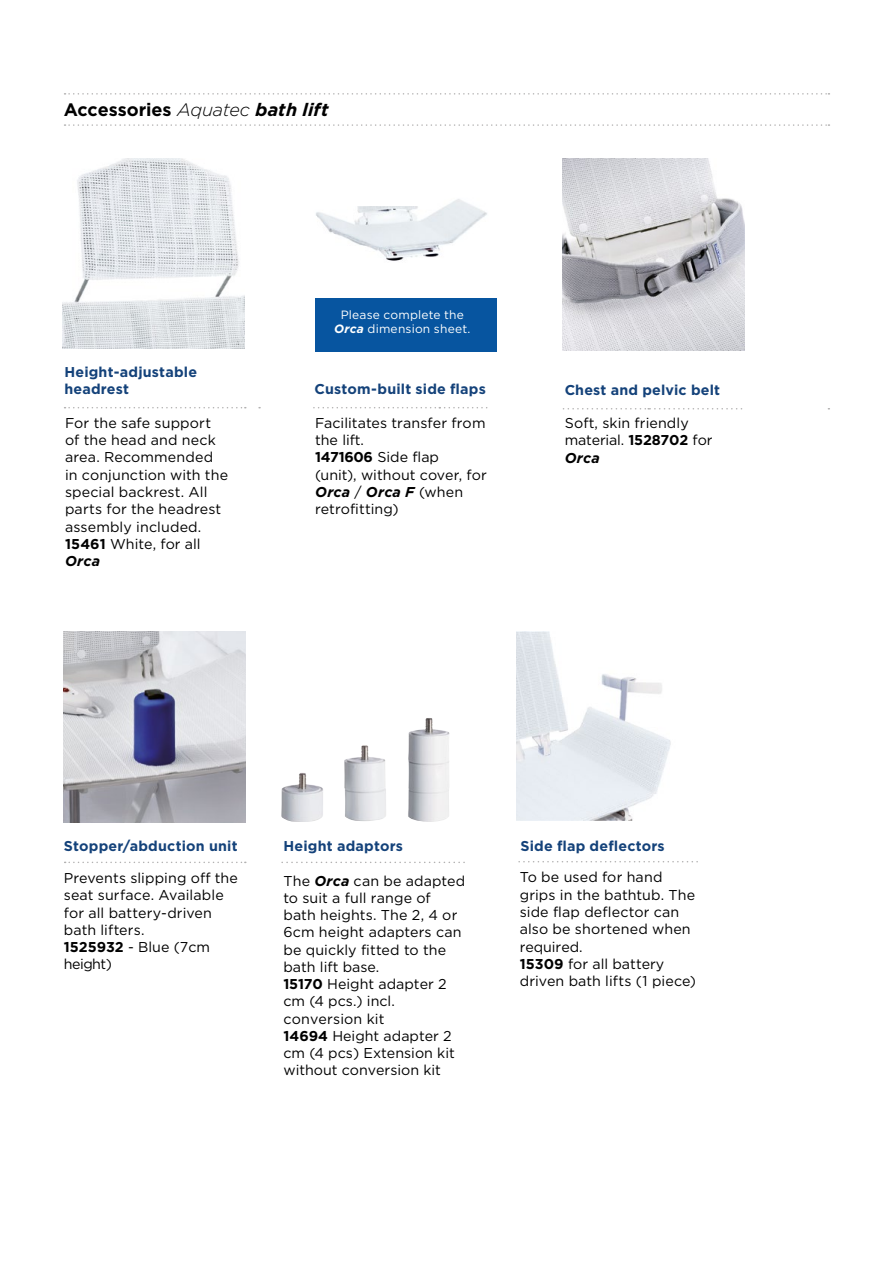
<style>
.page{position:relative;width:893px;height:1263px;background:#fff}
.page>*{position:absolute;margin:0;border:0;box-sizing:border-box;transform-origin:0 0}
.t1{font:700 18px "Gotham";color:#000}
.t2{font:14.25px/17.2px "Gotham";letter-spacing:.005em;color:#000}
.t3{font:700 14.25px/17.2px "Gotham";letter-spacing:.015em;color:#14427a}
.t4{font:12px/14.4px "Gotham";letter-spacing:.015em;color:#fff;text-align:center}
.s1{font-weight:300;font-style:italic}
.s2{font-style:italic}
.s3{font-weight:700}
.s4{font-weight:700;font-style:italic}
</style>
<div class="page">
<svg style="left:65px;top:93px;width:764px;height:2px"></svg>
<svg style="left:65px;top:124px;width:764px;height:2px"></svg>
<img style="left:62px;top:159px;width:182px;height:190px">
<svg style="left:65px;top:407px;width:181px;height:1px"></svg>
<img style="left:64px;top:631px;width:182px;height:192px">
<img style="left:344px;top:718px;width:106px;height:104px">
<img style="left:516px;top:631px;width:155px;height:189px">
<svg style="left:65px;top:862px;width:181px;height:1px"></svg>
<svg style="left:519px;top:861px;width:179px;height:1px"></svg>
<img style="left:316px;top:199px;width:171px;height:62px">
<img style="left:563px;top:158px;width:181px;height:192px">
<svg style="left:563px;top:408px;width:180px;height:1px"></svg>
<svg style="left:314px;top:407px;width:174px;height:1px"></svg>
<svg style="left:282px;top:862px;width:183px;height:1px"></svg>
<div style="left:315px;top:298px;width:182px;height:54px;background:#0755a0"></div>
<p class="t1" style="left:64px;top:98px;width:266px">Accessories <span class="s1">Aquatec</span> <span class="s2">bath lift</span></p>
<p class="t3" style="left:64px;top:363px;width:134px">Height-adjustable headrest</p>
<p class="t2" style="left:65px;top:414px;width:165px">For the safe support of the head and neck area. Recommended in conjunction with the special backrest. All parts for the headrest assembly included.<br><span class="s3">15461</span> White, for all<br><span class="s4">Orca</span></p>
<p class="t4" style="left:334px;top:307px;width:138px">Please complete the<br><span class="s4">Orca</span> dimension sheet.</p>
<p class="t3" style="left:314px;top:380px;width:173px">Custom-built side flaps</p>
<p class="t2" style="left:315px;top:414px;width:173px">Facilitates transfer from the lift.<br><span class="s3">1471606</span> Side flap<br>(unit), without cover, for<br><span class="s4">Orca</span> / <span class="s4">Orca F</span> (when retrofitting)</p>
<p class="t3" style="left:565px;top:381px;width:157px">Chest and pelvic belt</p>
<p class="t2" style="left:565px;top:414px;width:149px">Soft, skin friendly material. <span class="s3">1528702</span> for<br><span class="s4">Orca</span></p>
<p class="t3" style="left:64px;top:837px;width:175px">Stopper/abduction unit</p>
<p class="t2" style="left:64px;top:869px;width:176px">Prevents slipping off the seat surface. Available for all battery-driven bath lifters.<br><span class="s3">1525932</span> - Blue (7cm height)</p>
<p class="t3" style="left:283px;top:837px;width:121px">Height adaptors</p>
<p class="t2" style="left:283px;top:872px;width:183px">The <span class="s4">Orca</span> can be adapted to suit a full range of bath heights. The 2, 4 or<br>6cm height adapters can be quickly fitted to the bath lift base.<br><span class="s3">15170</span> Height adapter 2 cm (4 pcs.) incl. conversion kit<br><span class="s3">14694</span> Height adapter 2 cm (4 pcs) Extension kit without conversion kit</p>
<p class="t3" style="left:520px;top:837px;width:146px">Side flap deflectors</p>
<p class="t2" style="left:520px;top:868px;width:178px">To be used for hand grips in the bathtub. The side flap deflector can also be shortened when required.<br><span class="s3">15309</span> for all battery driven bath lifts (1 piece)</p>
</div>
